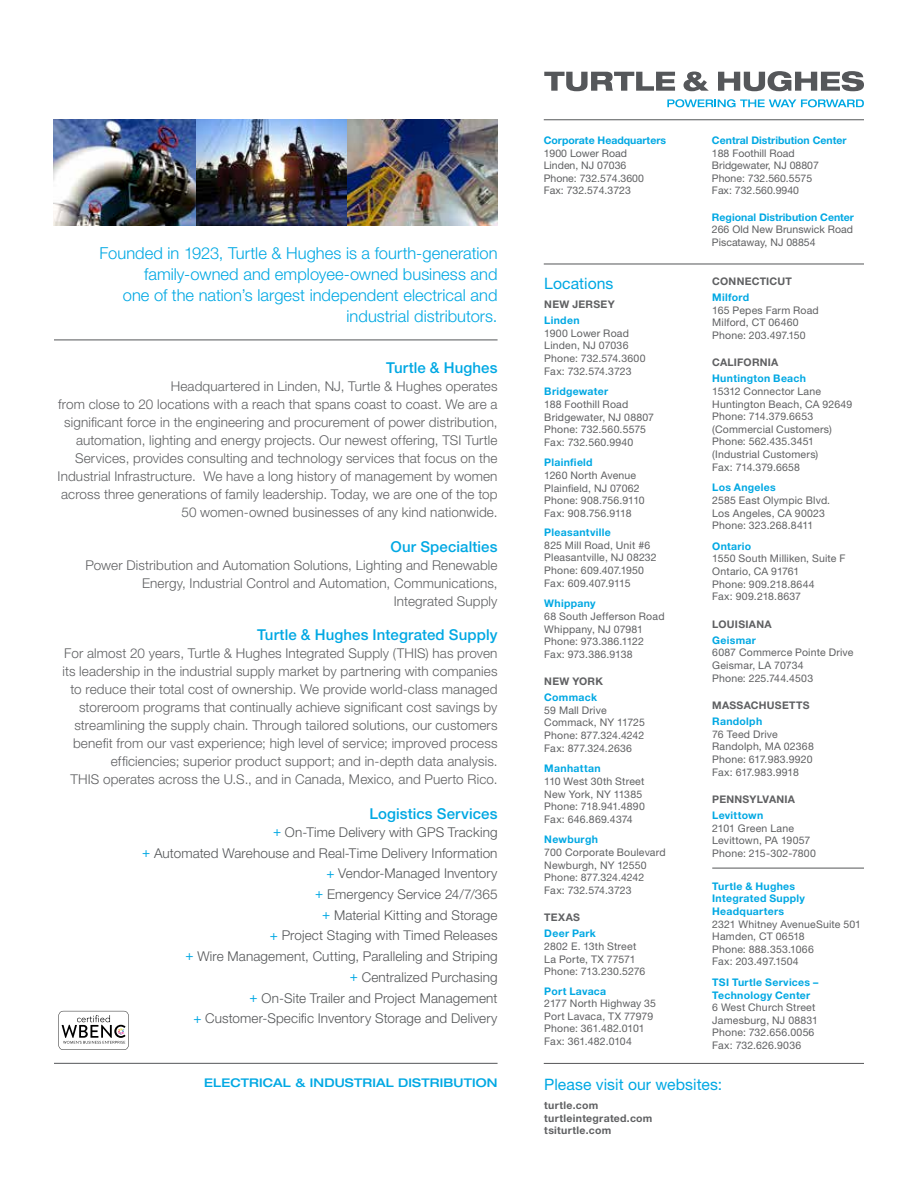
<style>
.page{position:relative;width:918px;height:1188px;background:#fff}
.page>*{position:absolute;margin:0;border:0;box-sizing:border-box;transform-origin:0 0}
.t1{font:300 16.5px/21px "Helvetica Neue LT Std";color:#00a8e3;text-align:right}
.t2{font:15.75px "Helvetica Neue LT Std";letter-spacing:.005em;color:#00a8e3}
.t3{font:500 15px "Helvetica Neue LT Std";letter-spacing:.01em;color:#00a8e3}
.t4{font:300 13.5px/18px "Helvetica Neue LT Std";letter-spacing:.01em;color:#5f6062;text-align:right}
.t5{font:300 13.5px/20.7px "Helvetica Neue LT Std";letter-spacing:.01em;color:#545658;text-align:right}
.t6{font:500 expanded 12px "Helvetica Neue LT Std";letter-spacing:.015em;color:#00a8e3}
.t7{font:10.5px/12.6px "Helvetica Neue LT Std";letter-spacing:.015em;color:#5f6062}
.t8{font:700 10.5px/12.6px "Helvetica Neue LT Std";letter-spacing:.025em;color:#00a8e3}
.t9{font:700 10.5px/12.6px "Helvetica Neue LT Std";letter-spacing:.025em;color:#5f6062}
.t10{font:700 10.5px "Helvetica Neue LT Std";color:#00a8e3}
.s1{font-weight:400;color:#00a8e3}
</style>
<div class="page">
<img style="left:54px;top:119px;width:142px;height:107px">
<img style="left:196px;top:119px;width:301px;height:107px">
<hr style="left:54px;top:1063px;width:444px;height:1px;background:#545658">
<hr style="left:54px;top:340px;width:444px;height:1px;background:#545658">
<svg style="left:544px;top:72px;width:131px;height:19px"></svg>
<svg style="left:684px;top:72px;width:25px;height:19px"></svg>
<svg style="left:718px;top:71px;width:146px;height:20px"></svg>
<svg style="left:667px;top:99px;width:197px;height:8px"></svg>
<hr style="left:544px;top:1063px;width:320px;height:1px;background:#545658">
<hr style="left:712px;top:868px;width:152px;height:1px;background:#545658">
<hr style="left:544px;top:119px;width:320px;height:1px;background:#545658">
<hr style="left:544px;top:264px;width:320px;height:1px;background:#545658">
<svg style="left:58px;top:1011px;width:71px;height:39px"></svg>
<h1 class="t1" style="left:100px;top:242px;width:399px">Founded in 1923, Turtle &amp; Hughes is a fourth-generation family-owned and employee-owned business and<br>one of the nation’s largest independent electrical and industrial distributors.</h1>
<h3 class="t3" style="left:386px;top:359px;width:113px">Turtle &amp; Hughes</h3>
<p class="t4" style="left:58px;top:377px;width:441px">Headquartered in Linden, NJ, Turtle &amp; Hughes operates<br>from close to 20 locations with a reach that spans coast to coast. We are a significant force in the engineering and procurement of power distribution, automation, lighting and energy projects. Our newest offering, TSI Turtle Services, provides consulting and technology services that focus on the Industrial Infrastructure. We have a long history of management by women across three generations of family leadership. Today, we are one of the top 50 women-owned businesses of any kind nationwide.</p>
<h3 class="t3" style="left:391px;top:538px;width:108px">Our Specialties</h3>
<p class="t4" style="left:85px;top:556px;width:414px">Power Distribution and Automation Solutions, Lighting and Renewable<br>Energy, Industrial Control and Automation, Communications,<br>Integrated Supply</p>
<h3 class="t3" style="left:257px;top:626px;width:242px">Turtle &amp; Hughes Integrated Supply</h3>
<p class="t4" style="left:62px;top:644px;width:437px">For almost 20 years, Turtle &amp; Hughes Integrated Supply (THIS) has proven its leadership in the industrial supply market by partnering with companies to reduce their total cost of ownership. We provide world-class managed storeroom programs that continually achieve significant cost savings by streamlining the supply chain. Through tailored solutions, our customers benefit from our vast experience; high level of service; improved process efficiencies; superior product support; and in-depth data analysis.<br>THIS operates across the U.S., and in Canada, Mexico, and Puerto Rico.</p>
<h3 class="t3" style="left:369px;top:805px;width:130px">Logistics Services</h3>
<p class="t5" style="left:142px;top:821px;width:357px"><span class="s1">+</span> On-Time Delivery with GPS Tracking<br><span class="s1">+</span> Automated Warehouse and Real-Time Delivery Information <span class="s1">+</span> Vendor-Managed Inventory<br><span class="s1">+</span> Emergency Service 24/7/365<br><span class="s1">+</span> Material Kitting and Storage<br><span class="s1">+</span> Project Staging with Timed Releases<br><span class="s1">+</span> Wire Management, Cutting, Paralleling and Striping<br><span class="s1">+</span> Centralized Purchasing<br><span class="s1">+</span> On-Site Trailer and Project Management<br><span class="s1">+</span> Customer-Specific Inventory Storage and Delivery</p>
<p class="t6" style="left:204px;top:1075px;width:295px">ELECTRICAL &amp; INDUSTRIAL DISTRIBUTION</p>
<p class="t10" style="left:544px;top:134px;width:124px">Corporate Headquarters</p>
<p class="t7" style="left:544px;top:146px;width:102px">1900 Lower Road<br>Linden, NJ 07036<br>Phone: 732.574.3600<br>Fax: 732.574.3723</p>
<h2 class="t2" style="left:544px;top:274px;width:71px">Locations</h2>
<p class="t9" style="left:544px;top:298px;width:72px">NEW JERSEY</p>
<p class="t8" style="left:544px;top:314px;width:37px">Linden</p>
<p class="t7" style="left:544px;top:327px;width:103px">1900 Lower Road<br>Linden, NJ 07036<br>Phone: 732.574.3600<br>Fax: 732.574.3723</p>
<p class="t8" style="left:544px;top:385px;width:65px">Bridgewater</p>
<p class="t7" style="left:544px;top:398px;width:111px">188 Foothill Road<br>Bridgewater, NJ 08807<br>Phone: 732.560.5575<br>Fax: 732.560.9940</p>
<p class="t8" style="left:544px;top:456px;width:50px">Plainfield</p>
<p class="t7" style="left:544px;top:469px;width:102px">1260 North Avenue<br>Plainfield, NJ 07062<br>Phone: 908.756.9110<br>Fax: 908.756.9118</p>
<p class="t8" style="left:544px;top:526px;width:68px">Pleasantville</p>
<p class="t7" style="left:544px;top:539px;width:114px">825 Mill Road, Unit #6<br>Pleasantville, NJ 08232<br>Phone: 609.407.1950<br>Fax: 609.407.9115</p>
<p class="t8" style="left:544px;top:597px;width:53px">Whippany</p>
<p class="t7" style="left:544px;top:610px;width:122px">68 South Jefferson Road<br>Whippany, NJ 07981<br>Phone: 973.386.1122<br>Fax: 973.386.9138</p>
<p class="t9" style="left:544px;top:675px;width:60px">NEW YORK</p>
<p class="t8" style="left:544px;top:691px;width:54px">Commack</p>
<p class="t7" style="left:544px;top:704px;width:102px">59 Mall Drive<br>Commack, NY 11725<br>Phone: 877.324.4242<br>Fax: 877.324.2636</p>
<p class="t8" style="left:544px;top:762px;width:58px">Manhattan</p>
<p class="t7" style="left:544px;top:775px;width:102px">110 West 30th Street<br>New York, NY 11385<br>Phone: 718.941.4890<br>Fax: 646.869.4374</p>
<p class="t8" style="left:544px;top:833px;width:55px">Newburgh</p>
<p class="t7" style="left:544px;top:846px;width:123px">700 Corporate Boulevard<br>Newburgh, NY 12550<br>Phone: 877.324.4242<br>Fax: 732.574.3723</p>
<p class="t9" style="left:544px;top:911px;width:37px">TEXAS</p>
<p class="t8" style="left:544px;top:927px;width:53px">Deer Park</p>
<p class="t7" style="left:544px;top:940px;width:103px">2802 E. 13th Street<br>La Porte, TX 77571<br>Phone: 713.230.5276</p>
<p class="t8" style="left:544px;top:984px;width:63px">Port Lavaca</p>
<p class="t7" style="left:544px;top:997px;width:113px">2177 North Highway 35<br>Port Lavaca, TX 77979<br>Phone: 361.482.0101<br>Fax: 361.482.0104</p>
<p class="t10" style="left:712px;top:134px;width:136px">Central Distribution Center</p>
<p class="t7" style="left:712px;top:146px;width:108px">188 Foothill Road<br>Bridgewater, NJ 08807<br>Phone: 732.560.5575<br>Fax: 732.560.9940</p>
<p class="t10" style="left:712px;top:210px;width:144px">Regional Distribution Center</p>
<p class="t7" style="left:712px;top:223px;width:142px">266 Old New Brunswick Road<br>Piscataway, NJ 08854</p>
<p class="t9" style="left:712px;top:275px;width:81px">CONNECTICUT</p>
<p class="t8" style="left:712px;top:291px;width:38px">Milford</p>
<p class="t7" style="left:712px;top:304px;width:108px">165 Pepes Farm Road<br>Milford, CT 06460<br>Phone: 203.497.150</p>
<p class="t9" style="left:712px;top:356px;width:68px">CALIFORNIA</p>
<p class="t8" style="left:712px;top:372px;width:95px">Huntington Beach</p>
<p class="t7" style="left:712px;top:385px;width:142px">15312 Connector Lane<br>Huntington Beach, CA 92649<br>Phone: 714.379.6653 (Commercial Customers)<br>Phone: 562.435.3451 (Industrial Customers)<br>Fax: 714.379.6658</p>
<p class="t8" style="left:712px;top:481px;width:65px">Los Angeles</p>
<p class="t7" style="left:712px;top:494px;width:119px">2585 East Olympic Blvd.<br>Los Angeles, CA 90023<br>Phone: 323.268.8411</p>
<p class="t8" style="left:712px;top:540px;width:41px">Ontario</p>
<p class="t7" style="left:712px;top:552px;width:135px">1550 South Milliken, Suite F<br>Ontario, CA 91761<br>Phone: 909.218.8644<br>Fax: 909.218.8637</p>
<p class="t9" style="left:712px;top:617px;width:61px">LOUISIANA</p>
<p class="t8" style="left:712px;top:634px;width:45px">Geismar</p>
<p class="t7" style="left:712px;top:646px;width:143px">6087 Commerce Pointe Drive<br>Geismar, LA 70734<br>Phone: 225.744.4503</p>
<p class="t9" style="left:712px;top:699px;width:99px">MASSACHUSETTS</p>
<p class="t8" style="left:712px;top:715px;width:52px">Randolph</p>
<p class="t7" style="left:712px;top:728px;width:103px">76 Teed Drive<br>Randolph, MA 02368<br>Phone: 617.983.9920<br>Fax: 617.983.9918</p>
<p class="t9" style="left:712px;top:793px;width:84px">PENNSYLVANIA</p>
<p class="t8" style="left:712px;top:809px;width:53px">Levittown</p>
<p class="t7" style="left:712px;top:822px;width:105px">2101 Green Lane<br>Levittown, PA 19057<br>Phone: 215-302-7800</p>
<p class="t8" style="left:712px;top:880px;width:94px">Turtle &amp; Hughes<br>Integrated Supply<br>Headquarters</p>
<p class="t7" style="left:712px;top:917px;width:150px">2321 Whitney AvenueSuite 501<br>Hamden, CT 06518<br>Phone: 888.353.1066<br>Fax: 203.497.1504</p>
<p class="t8" style="left:712px;top:976px;width:108px">TSI Turtle Services –<br>Technology Center</p>
<p class="t7" style="left:712px;top:1001px;width:107px">6 West Church Street<br>Jamesburg, NJ 08831<br>Phone: 732.656.0056<br>Fax: 732.626.9036</p>
<h2 class="t2" style="left:544px;top:1075px;width:179px">Please visit our websites:</h2>
<p class="t9" style="left:544px;top:1099px;width:110px">turtle.com turtleintegrated.com tsiturtle.com</p>
</div>
